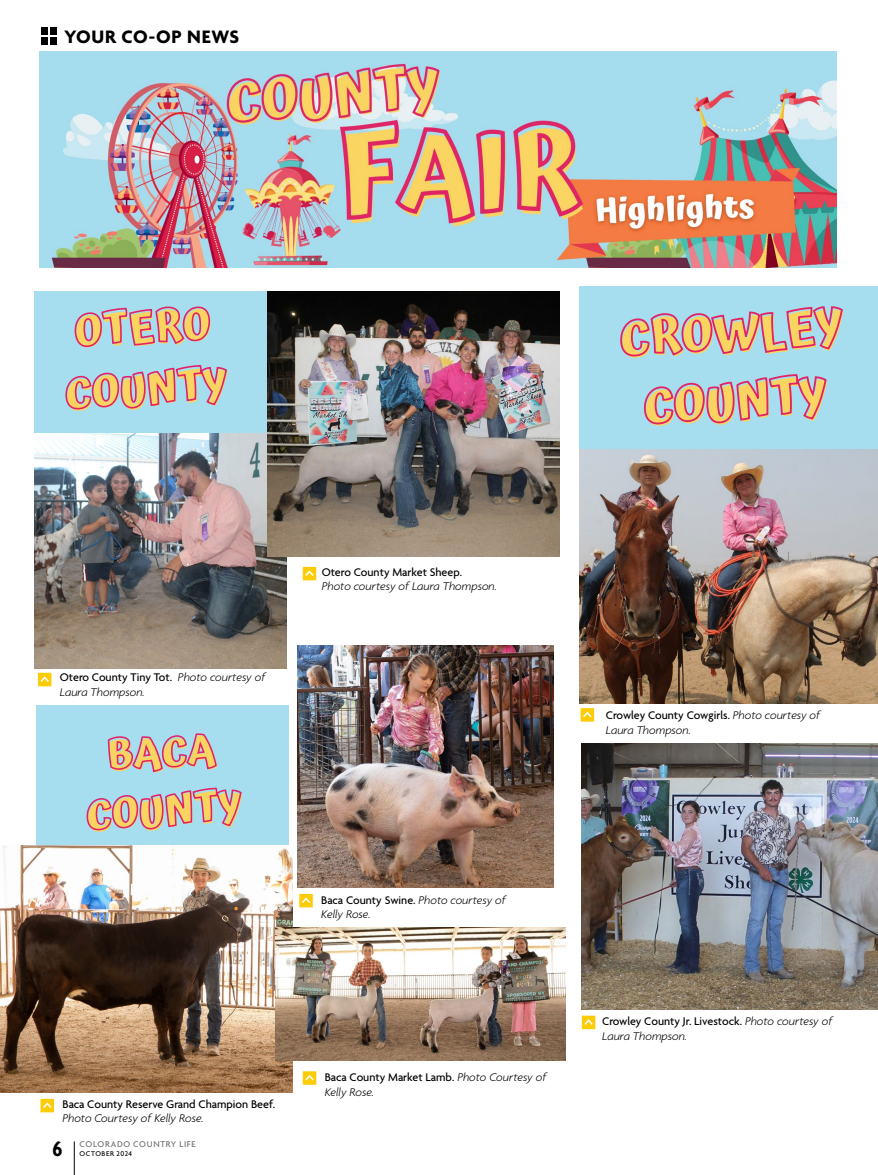
<style>
.page{position:relative;width:878px;height:1175px;background:#fff}
.page>*{position:absolute;margin:0;border:0;box-sizing:border-box;transform-origin:0 0}
.t1{font:700 49.35px/69.2px "Atma";color:#fad461;text-align:center}
.t2{font:700 43.65px/61.2px "Atma";color:#fad461}
.t3{font:700 41.85px/58.7px "Atma";color:#fad461;text-align:center}
.t4{font:700 condensed 22.5px "Agenda";color:#000}
.t5{font:700 19.5px "Agenda";letter-spacing:.03em;color:#000}
.t6{font:italic 300 12px/14.4px "Agenda";color:#000}
.t7{font:500 12px "Agenda";color:#000}
.t8{font:500 9px "Agenda";letter-spacing:.075em;color:#6d6e71}
.t9{font:500 7.5px "Agenda";letter-spacing:.075em;color:#000}
.s1{font-weight:500;font-style:normal}
</style>
<div class="page">
<img style="left:40px;top:51px;width:796px;height:217px">
<svg style="left:580px;top:708px;width:14px;height:13px"></svg>
<img style="left:298px;top:646px;width:255px;height:241px">
<svg style="left:299px;top:894px;width:14px;height:13px"></svg>
<svg style="left:38px;top:673px;width:13px;height:13px"></svg>
<img style="left:34px;top:433px;width:252px;height:235px">
<svg style="left:582px;top:1015px;width:13px;height:14px"></svg>
<img style="left:582px;top:743px;width:296px;height:266px">
<img style="left:579px;top:449px;width:299px;height:254px">
<img style="left:0;top:845px;width:292px;height:247px">
<div style="left:36px;top:705px;width:253px;height:140px;background:#a6deef"></div>
<svg style="left:86px;top:733px;width:156px;height:98px"></svg>
<svg style="left:40px;top:1098px;width:14px;height:14px"></svg>
<div style="left:34px;top:292px;width:234px;height:141px;background:#a6deef"></div>
<svg style="left:65px;top:306px;width:162px;height:104px"></svg>
<img style="left:268px;top:292px;width:291px;height:265px">
<svg style="left:303px;top:567px;width:13px;height:13px"></svg>
<div style="left:579px;top:287px;width:299px;height:162px;background:#a6deef"></div>
<svg style="left:620px;top:306px;width:223px;height:51px"></svg>
<svg style="left:643px;top:374px;width:184px;height:51px"></svg>
<img style="left:275px;top:927px;width:290px;height:133px">
<svg style="left:303px;top:1071px;width:13px;height:13px"></svg>
<hr style="left:74px;top:1141px;width:1px;height:33px;background:#000">
<div style="left:50px;top:37px;width:7px;height:7px;background:#000"></div>
<div style="left:50px;top:28px;width:7px;height:7px;background:#000"></div>
<div style="left:41px;top:37px;width:7px;height:7px;background:#000"></div>
<div style="left:41px;top:28px;width:7px;height:7px;background:#000"></div>
<h3 class="t5" style="left:64px;top:26px;width:176px">YOUR CO-OP NEWS</h3>
<h2 class="t2" style="left:61px;top:303px;width:164px;rotate:-3deg">OTERO<br>COUNTY</h2>
<h1 class="t1" style="left:618px;top:305px;width:225px;rotate:-3deg">CROWLEY<br>COUNTY</h1>
<p class="t6" style="left:60px;top:670px;width:207px"><span class="s1">Otero County Tiny Tot.</span> Photo courtesy of<br>Laura Thompson.</p>
<h3 class="t3" style="left:82px;top:728px;width:158px;rotate:-3deg">BACA<br>COUNTY</h3>
<p class="t7" style="left:322px;top:566px;width:142px">Otero County Market Sheep.</p>
<p class="t6" style="left:322px;top:579px;width:177px">Photo courtesy of Laura Thompson.</p>
<p class="t6" style="left:321px;top:892px;width:186px"><span class="s1">Baca County Swine.</span> Photo courtesy of<br>Kelly Rose.</p>
<p class="t7" style="left:62px;top:1097px;width:214px">Baca County Reserve Grand Champion Beef.</p>
<p class="t6" style="left:62px;top:1111px;width:143px">Photo Courtesy of Kelly Rose.</p>
<h3 class="t4" style="left:52px;top:1136px;width:11px">6</h3>
<p class="t8" style="left:80px;top:1139px;width:117px">COLORADO COUNTRY LIFE</p>
<p class="t9" style="left:80px;top:1149px;width:54px">OCTOBER 2024</p>
<p class="t6" style="left:325px;top:1070px;width:223px"><span class="s1">Baca County Market Lamb.</span> Photo Courtesy of<br>Kelly Rose.</p>
<p class="t6" style="left:606px;top:708px;width:216px"><span class="s1">Crowley County Cowgirls.</span> Photo courtesy of<br>Laura Thompson.</p>
<p class="t6" style="left:602px;top:1014px;width:232px"><span class="s1">Crowley County Jr. Livestock.</span> Photo courtesy of<br>Laura Thompson.</p>
</div>
